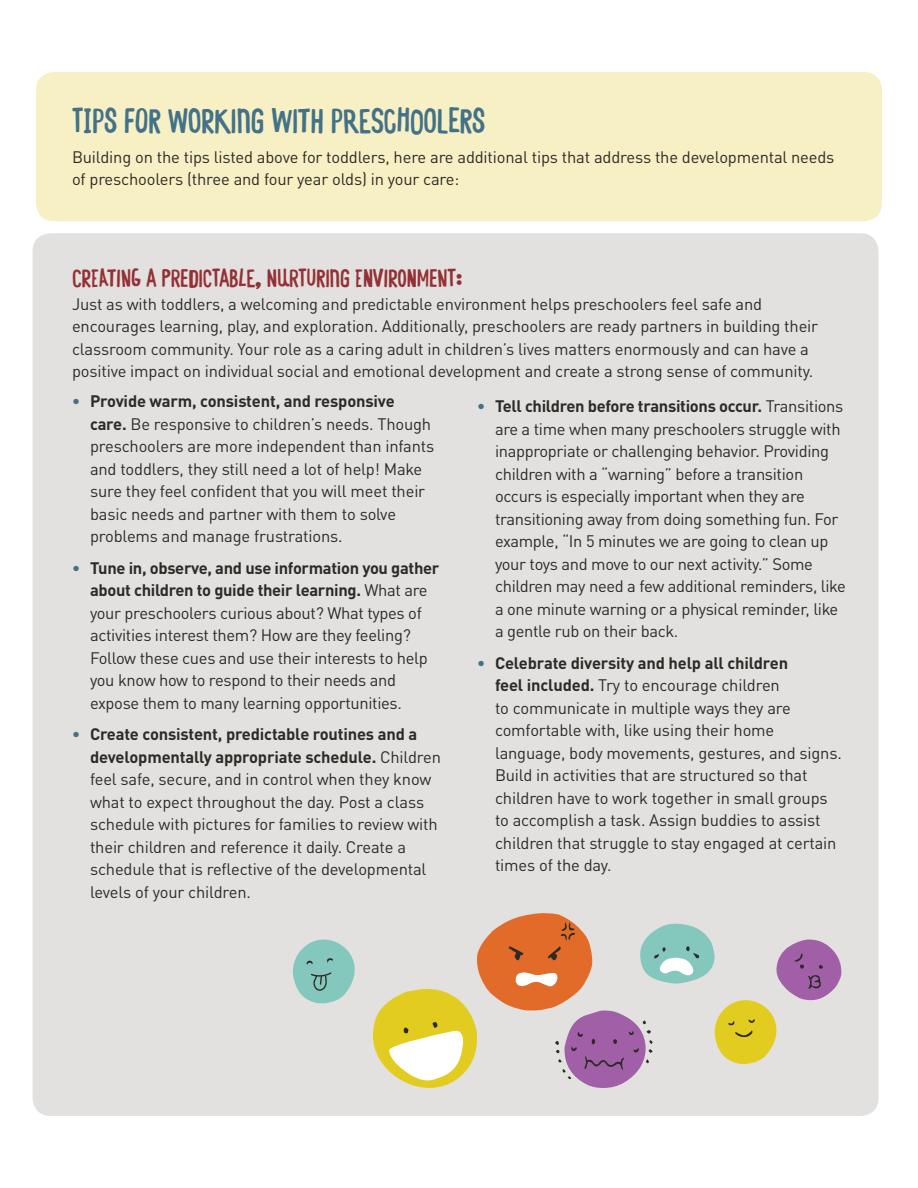
<style>
.page{position:relative;width:918px;height:1188px;background:#fff}
.page>*{position:absolute;margin:0;border:0;box-sizing:border-box;transform-origin:0 0}
.t1{font:33px "TRS Hand F Bold";letter-spacing:-.01em;color:#437288}
.t2{font:24px "TRS Hand F Bold";letter-spacing:-.01em;color:#943135}
.t3{font:16.5px/22.5px "DINOT";letter-spacing:-.01em;color:#2e2a26}
.s1{font-weight:700;color:#437288}
.s2{font-weight:700}
</style>
<div class="page">
<div style="left:33px;top:233px;width:846px;height:883px;background:#e2e1df;border-radius:18px"></div>
<div style="left:36px;top:72px;width:846px;height:149px;background:#f7f0c5;border-radius:18px"></div>
<svg style="left:372px;top:913px;width:470px;height:175px"></svg>
<svg style="left:293px;top:939px;width:62px;height:65px"></svg>
<h2 class="t1" style="left:72px;top:101px;width:415px">TIPS FOR WORKING WITH PRESCHOOLERS</h2>
<p class="t3" style="left:72px;top:145px;width:764px">Building on the tips listed above for toddlers, here are additional tips that address the developmental needs of preschoolers (three and four year olds) in your care:</p>
<h3 class="t2" style="left:72px;top:264px;width:392px">CREATING A PREDICTABLE, NURTURING ENVIRONMENT:</h3>
<p class="t3" style="left:72px;top:292px;width:748px">Just as with toddlers, a welcoming and predictable environment helps preschoolers feel safe and encourages learning, play, and exploration. Additionally, preschoolers are ready partners in building their classroom community. Your role as a caring adult in children’s lives matters enormously and can have a positive impact on individual social and emotional development and create a strong sense of community.</p>
<p class="t3" style="left:90px;top:390px;width:346px;text-indent:-18px"><span class="s1">•</span> <span class="s2">Provide warm, consistent, and responsive care.</span> Be responsive to children’s needs. Though preschoolers are more independent than infants and toddlers, they still need a lot of help! Make sure they feel confident that you will meet their basic needs and partner with them to solve problems and manage frustrations.</p>
<p class="t3" style="left:90px;top:556px;width:351px;text-indent:-18px"><span class="s1">•</span> <span class="s2">Tune in, observe, and use information you gather about children to guide their learning.</span> What are your preschoolers curious about? What types of activities interest them? How are they feeling?<br>Follow these cues and use their interests to help you know how to respond to their needs and expose them to many learning opportunities.</p>
<p class="t3" style="left:90px;top:723px;width:353px;text-indent:-18px"><span class="s1">•</span> <span class="s2">Create consistent, predictable routines and a developmentally appropriate schedule.</span> Children feel safe, secure, and in control when they know what to expect throughout the day. Post a class schedule with pictures for families to review with their children and reference it daily. Create a schedule that is reflective of the developmental levels of your children.</p>
<p class="t3" style="left:495px;top:395px;width:352px;text-indent:-18px"><span class="s1">•</span> <span class="s2">Tell children before transitions occur.</span> Transitions are a time when many preschoolers struggle with inappropriate or challenging behavior. Providing children with a “warning” before a transition occurs is especially important when they are transitioning away from doing something fun. For example, “In 5 minutes we are going to clean up your toys and move to our next activity.” Some children may need a few additional reminders, like a one minute warning or a physical reminder, like a gentle rub on their back.</p>
<p class="t3" style="left:495px;top:651px;width:348px;text-indent:-18px"><span class="s1">•</span> <span class="s2">Celebrate diversity and help all children<br>feel included.</span> Try to encourage children<br>to communicate in multiple ways they are comfortable with, like using their home language, body movements, gestures, and signs.<br>Build in activities that are structured so that children have to work together in small groups to accomplish a task. Assign buddies to assist children that struggle to stay engaged at certain times of the day.</p>
</div>
